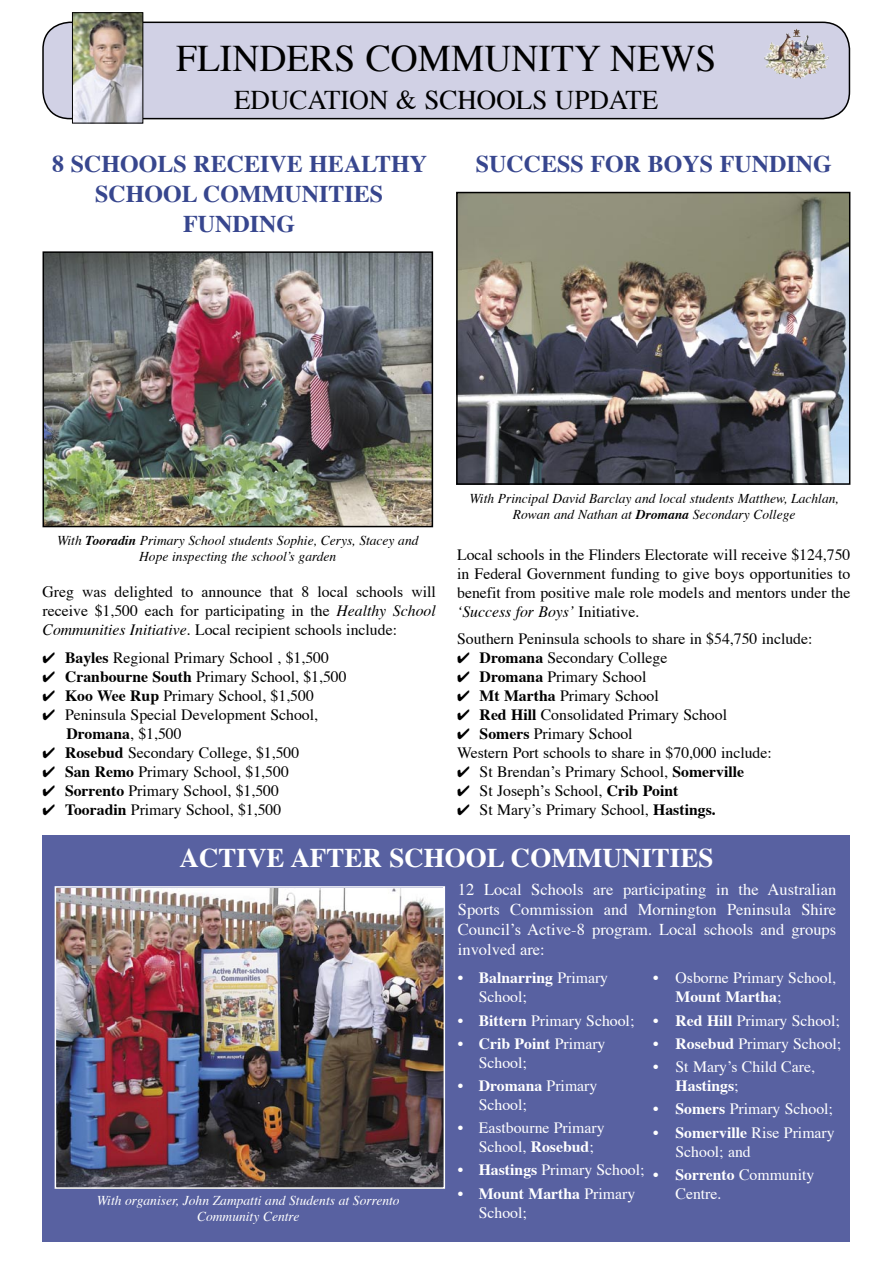
<style>
.page{position:relative;width:893px;height:1263px;background:#fff}
.page>*{position:absolute;margin:0;border:0;box-sizing:border-box;transform-origin:0 0}
.t1{font:37.5px "Times";color:#000}
.Story_Head{font:700 27px "Times";color:#fff}
.t2{font:27px "Times";color:#000}
.Story_Head_Small{font:700 24px/30px "Times";color:#37468e;text-align:center}
.Body_Text{font:16.5px/20px "Times";color:#fff;text-align:justify}
.Body_Indent{font:15.75px/19px "Times";color:#000}
.Body_Text-2{font:15.75px/19px "Times";color:#000;text-align:justify}
.Body_Indent-2{font:15.75px/19px "Times";color:#fff}
.t3{font:italic 13.5px/16.2px "Times";color:#000;text-align:center}
.t4{font:italic 13.5px/16.2px "Times";color:#fff;text-align:center}
.s1{font-weight:700}
.s2{font-style:italic}
</style>
<div class="page">
<svg style="left:42px;top:21px;width:809px;height:98px;background:#cacadc"></svg>
<img style="left:780px;top:58px;width:49px;height:21px">
<img style="left:74px;top:14px;width:67px;height:108px">
<div style="left:72px;top:12px;width:71px;height:112px;border:1px solid #000"></div>
<img style="left:459px;top:195px;width:388px;height:287px">
<div style="left:456px;top:192px;width:394px;height:293px;border:2px solid #000"></div>
<img style="left:46px;top:254px;width:384px;height:270px">
<div style="left:43px;top:251px;width:390px;height:276px;border:2px solid #000"></div>
<div style="left:43px;top:835px;width:807px;height:407px;background:#5861a1"></div>
<img style="left:58px;top:889px;width:384px;height:297px">
<div style="left:55px;top:886px;width:390px;height:303px;border:2px solid #fff"></div>
<p class="t1" style="left:176px;top:35px;width:542px">FLINDERS COMMUNITY NEWS</p>
<p class="t2" style="left:234px;top:83px;width:426px">EDUCATION &amp; SCHOOLS UPDATE</p>
<p class="Story_Head_Small" style="left:52px;top:150px;width:376px">8 SCHOOLS RECEIVE HEALTHY<br>SCHOOL COMMUNITIES<br>FUNDING</p>
<p class="Story_Head_Small" style="left:476px;top:150px;width:357px">SUCCESS FOR BOYS FUNDING</p>
<p class="t3" style="left:57px;top:533px;width:363px">With <span class="s1">Tooradin</span> Primary School students Sophie, Cerys, Stacey and<br>Hope inspecting the school’s garden</p>
<p class="Body_Text-2" style="left:43px;top:583px;width:395px">Greg was delighted to announce that 8 local schools will receive $1,500 each for participating in the <span class="s2">Healthy School Communities Initiative.</span> Local recipient schools include:</p>
<p class="Body_Indent" style="left:65px;top:649px;width:266px"><span class="s1">Bayles</span> Regional Primary School , $1,500</p>
<p class="Body_Indent" style="left:65px;top:668px;width:283px"><span class="s1">Cranbourne South</span> Primary School, $1,500</p>
<p class="Body_Indent" style="left:65px;top:687px;width:250px"><span class="s1">Koo Wee Rup</span> Primary School, $1,500</p>
<p class="Body_Indent" style="left:65px;top:706px;width:255px">Peninsula Special Development School,<br><span class="s1">Dromana</span>, $1,500</p>
<p class="Body_Indent" style="left:65px;top:744px;width:236px"><span class="s1">Rosebud</span> Secondary College, $1,500</p>
<p class="Body_Indent" style="left:65px;top:763px;width:225px"><span class="s1">San Remo</span> Primary School, $1,500</p>
<p class="Body_Indent" style="left:65px;top:782px;width:215px"><span class="s1">Sorrento</span> Primary School, $1,500</p>
<p class="Body_Indent" style="left:65px;top:801px;width:218px"><span class="s1">Tooradin</span> Primary School, $1,500</p>
<p class="t3" style="left:469px;top:491px;width:371px">With Principal David Barclay and local students Matthew, Lachlan,<br>Rowan and Nathan at <span class="s1">Dromana</span> Secondary College</p>
<p class="Body_Text-2" style="left:457px;top:546px;width:395px">Local schools in the Flinders Electorate will receive $124,750 in Federal Government funding to give boys opportunities to benefit from positive male role models and mentors under the <span class="s2">‘Success for Boys’</span> Initiative.</p>
<p class="Body_Text-2" style="left:457px;top:630px;width:357px">Southern Peninsula schools to share in $54,750 include:</p>
<p class="Body_Indent" style="left:480px;top:649px;width:189px"><span class="s1">Dromana</span> Secondary College</p>
<p class="Body_Indent" style="left:480px;top:668px;width:168px"><span class="s1">Dromana</span> Primary School</p>
<p class="Body_Indent" style="left:480px;top:687px;width:181px"><span class="s1">Mt Martha</span> Primary School</p>
<p class="Body_Indent" style="left:480px;top:706px;width:249px"><span class="s1">Red Hill</span> Consolidated Primary School</p>
<p class="Body_Indent" style="left:480px;top:725px;width:155px"><span class="s1">Somers</span> Primary School</p>
<p class="Body_Indent" style="left:457px;top:744px;width:316px">Western Port schools to share in $70,000 include:</p>
<p class="Body_Indent" style="left:480px;top:763px;width:266px">St Brendan’s Primary School, <span class="s1">Somerville</span></p>
<p class="Body_Indent" style="left:480px;top:782px;width:200px">St Joseph’s School, <span class="s1">Crib Point</span></p>
<p class="Body_Indent" style="left:480px;top:801px;width:238px">St Mary’s Primary School, <span class="s1">Hastings.</span></p>
<p class="Story_Head" style="left:180px;top:839px;width:535px">ACTIVE AFTER SCHOOL COMMUNITIES</p>
<p class="t4" style="left:97px;top:1193px;width:304px">With organiser, John Zampatti and Students at Sorrento<br>Community Centre</p>
<p class="Body_Text" style="left:458px;top:881px;width:380px">12 Local Schools are participating in the Australian Sports Commission and Mornington Peninsula Shire Council’s Active-8 program. Local schools and groups involved are:</p>
<p class="Body_Indent-2" style="left:479px;top:969px;width:131px;text-indent:-21px">• <span class="s1">Balnarring</span> Primary<br>School;</p>
<p class="Body_Indent-2" style="left:458px;top:1012px;width:178px">• <span class="s1">Bittern</span> Primary School;</p>
<p class="Body_Indent-2" style="left:479px;top:1035px;width:128px;text-indent:-21px">• <span class="s1">Crib Point</span> Primary<br>School;</p>
<p class="Body_Indent-2" style="left:479px;top:1077px;width:120px;text-indent:-21px">• <span class="s1">Dromana</span> Primary<br>School;</p>
<p class="Body_Indent-2" style="left:479px;top:1119px;width:127px;text-indent:-21px">• Eastbourne Primary<br>School, <span class="s1">Rosebud</span>;</p>
<p class="Body_Indent-2" style="left:458px;top:1161px;width:188px">• <span class="s1">Hastings</span> Primary School;</p>
<p class="Body_Indent-2" style="left:479px;top:1185px;width:158px;text-indent:-21px">• <span class="s1">Mount Martha</span> Primary<br>School;</p>
<p class="Body_Indent-2" style="left:675px;top:969px;width:162px;text-indent:-22px">• Osborne Primary School,<br><span class="s1">Mount Martha</span>;</p>
<p class="Body_Indent-2" style="left:653px;top:1012px;width:188px">• <span class="s1">Red Hill</span> Primary School;</p>
<p class="Body_Indent-2" style="left:653px;top:1035px;width:190px">• <span class="s1">Rosebud</span> Primary School;</p>
<p class="Body_Indent-2" style="left:675px;top:1058px;width:141px;text-indent:-22px">• St Mary’s Child Care,<br><span class="s1">Hastings</span>;</p>
<p class="Body_Indent-2" style="left:653px;top:1100px;width:181px">• <span class="s1">Somers</span> Primary School;</p>
<p class="Body_Indent-2" style="left:675px;top:1123px;width:161px;text-indent:-22px">• <span class="s1">Somerville</span> Rise Primary<br>School; and</p>
<p class="Body_Indent-2" style="left:675px;top:1166px;width:140px;text-indent:-22px">• <span class="s1">Sorrento</span> Community<br>Centre.</p>
</div>
